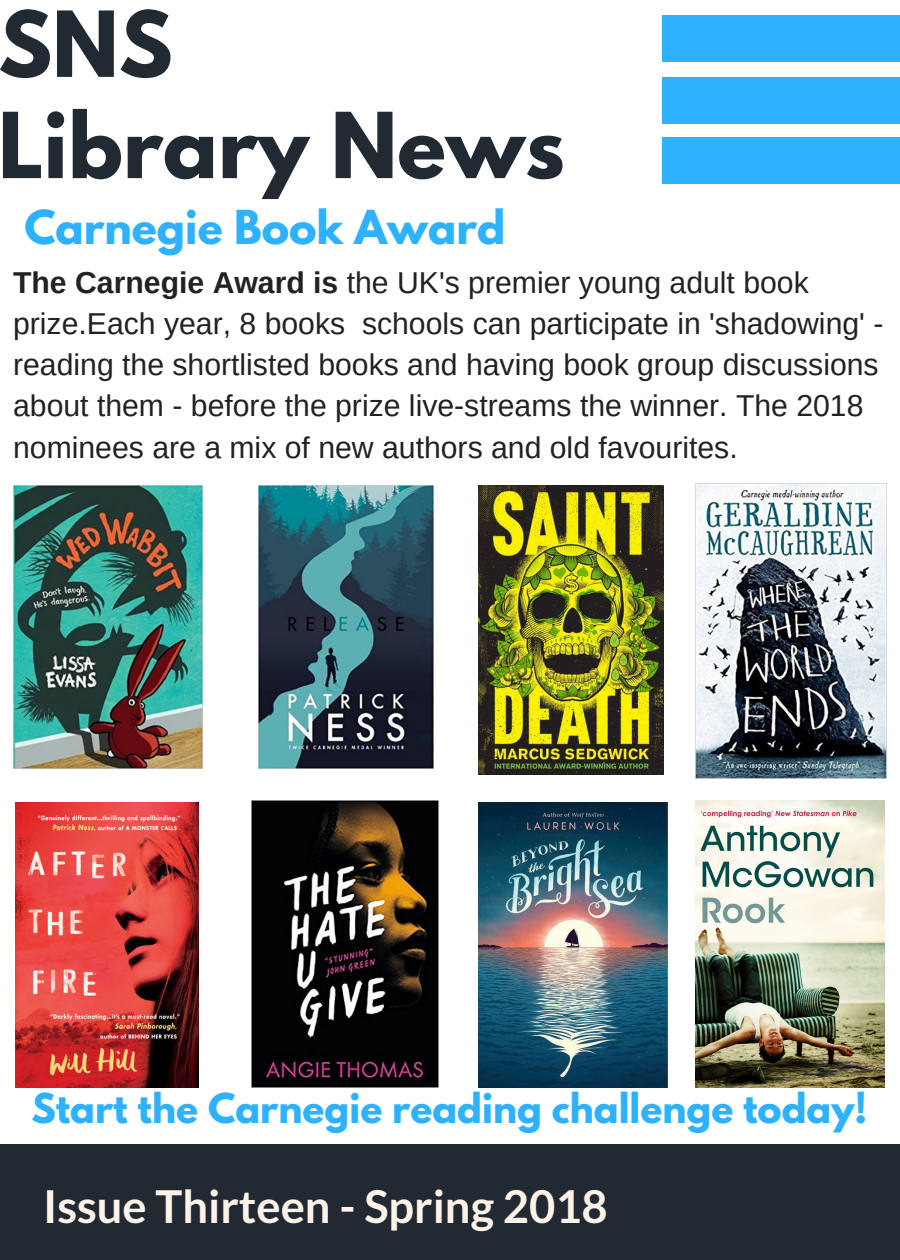
<style>
.page{position:relative;width:900px;height:1260px;background:#fff}
.page>*{position:absolute;margin:0;border:0;box-sizing:border-box;transform-origin:0 0}
.t1{font:700 80.5px/101.2px "League Spartan";color:#212a33}
.t2{font:700 45.25px "Lato";color:#fff3e8}
.t3{font:700 41.5px "League Spartan";color:#2eb2ff}
.t4{font:700 36.5px "League Spartan";color:#2eb2ff}
.t5{font:30.25px/41.2px "Arimo";color:#222}
.s1{font-weight:700}
</style>
<div class="page">
<div style="left:662px;top:15px;width:238px;height:47px;background:#2eb2ff"></div>
<div style="left:662px;top:77px;width:238px;height:47px;background:#2eb2ff"></div>
<div style="left:662px;top:137px;width:238px;height:47px;background:#2eb2ff"></div>
<div style="left:0;top:1144px;width:900px;height:116px;background:#212a33"></div>
<img style="left:13px;top:486px;width:189px;height:283px">
<img style="left:696px;top:484px;width:191px;height:294px">
<img style="left:696px;top:801px;width:189px;height:287px">
<img style="left:251px;top:801px;width:188px;height:287px">
<img style="left:259px;top:486px;width:174px;height:283px">
<img style="left:15px;top:802px;width:184px;height:286px">
<img style="left:478px;top:802px;width:190px;height:286px">
<img style="left:478px;top:486px;width:186px;height:288px">
<h1 class="t1" style="left:-2px;top:4px;width:568px">SNS<br>Library News</h1>
<h3 class="t3" style="left:24px;top:206px;width:482px">Carnegie Book Award</h3>
<p class="t5" style="left:13px;top:261px;width:872px"><span class="s1">The Carnegie Award is</span> the UK's premier young adult book prize.Each year, 8 books schools can participate in 'shadowing' - reading the shortlisted books and having book group discussions about them - before the prize live-streams the winner. The 2018 nominees are a mix of new authors and old favourites.</p>
<p class="t4" style="left:31px;top:1090px;width:837px">Start the Carnegie reading challenge today!</p>
<h2 class="t2" style="left:43px;top:1178px;width:566px">Issue Thirteen - Spring 2018</h2>
</div>
